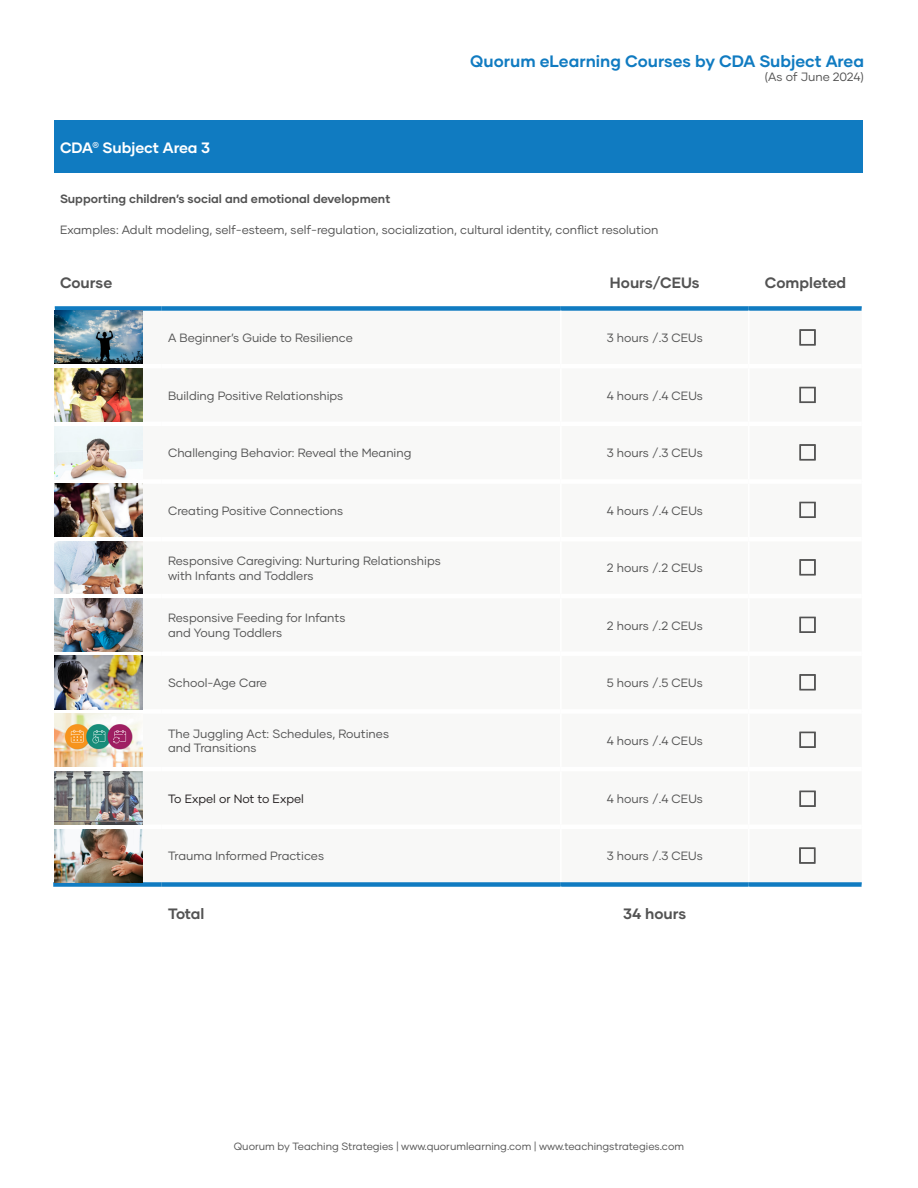
<style>
.page{position:relative;width:918px;height:1188px;background:#fff}
.page>*{position:absolute;margin:0;border:0;box-sizing:border-box;transform-origin:0 0}
.t1{font:700 16.5px "Gilmer";color:#107bc1}
.t2{font:700 15px "Gilmer";color:#535353}
.t3{font:700 15px "Gilmer";color:#fff}
.t4{font:12px "Gilmer";color:#535353}
.t5{font:700 12px "Gilmer";color:#535353}
.t6{font:12px "Gilmer";color:#231f20}
.t7{font:10.5px "Gilmer";color:#535353}
</style>
<div class="page">
<div style="left:54px;top:121px;width:808px;height:52px;background:#107bc1"></div>
<div style="left:55px;top:306px;width:106px;height:5px;background:#107bc1"></div>
<div style="left:161px;top:306px;width:400px;height:5px;background:#107bc1"></div>
<div style="left:561px;top:306px;width:188px;height:5px;background:#107bc1"></div>
<div style="left:749px;top:306px;width:113px;height:5px;background:#107bc1"></div>
<div style="left:53px;top:882px;width:108px;height:5px;background:#107bc1"></div>
<div style="left:161px;top:882px;width:400px;height:5px;background:#107bc1"></div>
<div style="left:561px;top:882px;width:188px;height:5px;background:#107bc1"></div>
<div style="left:749px;top:882px;width:113px;height:5px;background:#107bc1"></div>
<div style="left:800px;top:330px;width:15px;height:15px;border:1px solid #535353"></div>
<div style="left:800px;top:330px;width:15px;height:14px;border:1px solid #535353"></div>
<svg style="left:800px;top:402px;width:15px;height:1px"></svg>
<div style="left:800px;top:387px;width:15px;height:15px;border:1px solid #535353"></div>
<div style="left:800px;top:388px;width:15px;height:14px;border:1px solid #535353"></div>
<div style="left:800px;top:445px;width:15px;height:15px;border:1px solid #535353"></div>
<div style="left:800px;top:445px;width:15px;height:14px;border:1px solid #535353"></div>
<svg style="left:800px;top:517px;width:15px;height:1px"></svg>
<div style="left:800px;top:502px;width:15px;height:15px;border:1px solid #535353"></div>
<div style="left:800px;top:503px;width:15px;height:14px;border:1px solid #535353"></div>
<div style="left:800px;top:560px;width:15px;height:15px;border:1px solid #535353"></div>
<div style="left:800px;top:560px;width:15px;height:14px;border:1px solid #535353"></div>
<svg style="left:800px;top:632px;width:15px;height:1px"></svg>
<div style="left:800px;top:617px;width:15px;height:15px;border:1px solid #535353"></div>
<div style="left:800px;top:618px;width:15px;height:14px;border:1px solid #535353"></div>
<div style="left:800px;top:675px;width:15px;height:15px;border:1px solid #535353"></div>
<div style="left:800px;top:675px;width:15px;height:14px;border:1px solid #535353"></div>
<svg style="left:800px;top:747px;width:15px;height:1px"></svg>
<div style="left:800px;top:732px;width:15px;height:15px;border:1px solid #535353"></div>
<div style="left:800px;top:733px;width:15px;height:14px;border:1px solid #535353"></div>
<svg style="left:800px;top:806px;width:15px;height:1px"></svg>
<div style="left:800px;top:791px;width:15px;height:15px;border:1px solid #535353"></div>
<div style="left:800px;top:792px;width:15px;height:14px;border:1px solid #535353"></div>
<img style="left:55px;top:369px;width:88px;height:53px">
<img style="left:55px;top:311px;width:88px;height:53px">
<img style="left:55px;top:426px;width:88px;height:53px">
<img style="left:55px;top:484px;width:88px;height:53px">
<img style="left:55px;top:542px;width:88px;height:52px">
<img style="left:55px;top:598px;width:88px;height:54px">
<img style="left:55px;top:714px;width:88px;height:53px">
<img style="left:55px;top:771px;width:88px;height:54px">
<img style="left:55px;top:829px;width:88px;height:53px">
<img style="left:55px;top:656px;width:88px;height:53px">
<div style="left:800px;top:848px;width:15px;height:15px;border:1px solid #535353"></div>
<div style="left:800px;top:848px;width:14px;height:15px;border:1px solid #535353"></div>
<h1 class="t1" style="left:470px;top:51px;width:395px">Quorum eLearning Courses by CDA Subject Area</h1>
<p class="t4" style="left:765px;top:70px;width:101px">(As of June 2024)</p>
<p class="t3" style="left:60px;top:138px;width:152px">CDA<sup>®</sup> Subject Area 3</p>
<p class="t5" style="left:60px;top:192px;width:332px">Supporting children’s social and emotional development</p>
<p class="t4" style="left:60px;top:222px;width:600px">Examples: Adult modeling, self-esteem, self-regulation, socialization, cultural identity, conflict resolution</p>
<p class="t2" style="left:60px;top:274px;width:54px">Course</p>
<p class="t2" style="left:610px;top:274px;width:91px">Hours/CEUs</p>
<p class="t2" style="left:765px;top:274px;width:83px">Completed</p>
<p class="t4" style="left:168px;top:330px;width:186px">A Beginner’s Guide to Resilience</p>
<p class="t4" style="left:607px;top:330px;width:97px">3 hours /.3 CEUs</p>
<p class="t4" style="left:168px;top:388px;width:177px">Building Positive Relationships</p>
<p class="t4" style="left:607px;top:388px;width:98px">4 hours /.4 CEUs</p>
<p class="t4" style="left:168px;top:446px;width:245px">Challenging Behavior: Reveal the Meaning</p>
<p class="t4" style="left:607px;top:446px;width:97px">3 hours /.3 CEUs</p>
<p class="t4" style="left:168px;top:503px;width:177px">Creating Positive Connections</p>
<p class="t4" style="left:607px;top:503px;width:98px">4 hours /.4 CEUs</p>
<p class="t4" style="left:168px;top:554px;width:274px">Responsive Caregiving: Nurturing Relationships</p>
<p class="t4" style="left:168px;top:568px;width:147px">with Infants and Toddlers</p>
<p class="t4" style="left:607px;top:561px;width:97px">2 hours /.2 CEUs</p>
<p class="t4" style="left:168px;top:611px;width:179px">Responsive Feeding for Infants</p>
<p class="t4" style="left:168px;top:625px;width:116px">and Young Toddlers</p>
<p class="t4" style="left:607px;top:618px;width:97px">2 hours /.2 CEUs</p>
<p class="t4" style="left:168px;top:676px;width:101px">School-Age Care</p>
<p class="t4" style="left:607px;top:676px;width:97px">5 hours /.5 CEUs</p>
<p class="t4" style="left:168px;top:726px;width:223px">The Juggling Act: Schedules, Routines</p>
<p class="t4" style="left:168px;top:741px;width:90px">and Transitions</p>
<p class="t4" style="left:607px;top:733px;width:98px">4 hours /.4 CEUs</p>
<p class="t6" style="left:168px;top:791px;width:137px">To Expel or Not to Expel</p>
<p class="t4" style="left:607px;top:791px;width:98px">4 hours /.4 CEUs</p>
<p class="t4" style="left:168px;top:849px;width:158px">Trauma Informed Practices</p>
<p class="t4" style="left:607px;top:849px;width:97px">3 hours /.3 CEUs</p>
<p class="t2" style="left:168px;top:905px;width:38px">Total</p>
<p class="t2" style="left:623px;top:905px;width:65px">34 hours</p>
<p class="t7" style="left:234px;top:1140px;width:452px">Quorum by Teaching Strategies | www.quorumlearning.com | www.teachingstrategies.com</p>
</div>
